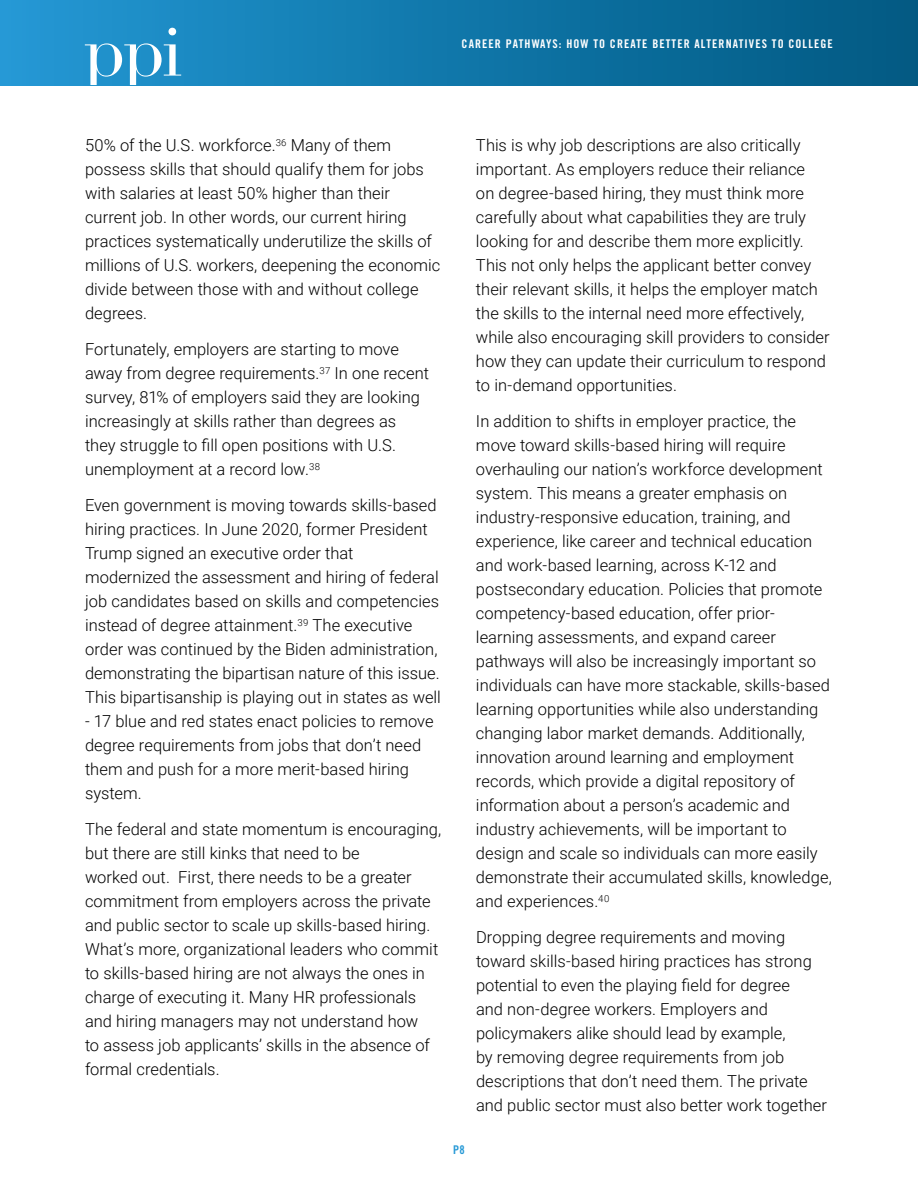
<style>
.page{position:relative;width:918px;height:1188px;background:#fff}
.page>*{position:absolute;margin:0;border:0;box-sizing:border-box;transform-origin:0 0}
.t1{font:300 16.5px/24px "Roboto";color:#000}
.t2{font:12px "Trade Gothic LT Std Bd Cn 20";letter-spacing:.09em;color:#fff}
.t3{font:12px "Trade Gothic LT Std Bd Cn 20";color:#2699d6}
</style>
<div class="page">
<div style="left:0;top:0;width:918px;height:85px;background:linear-gradient(to right,#2398d4,#005881)"></div>
<svg style="left:168px;top:28px;width:8px;height:7px"></svg>
<svg style="left:85px;top:43px;width:96px;height:42px"></svg>
<p class="t2" style="left:462px;top:36px;width:373px">CAREER PATHWAYS: HOW TO CREATE BETTER ALTERNATIVES TO COLLEGE</p>
<p class="t1" style="left:85px;top:133px;width:357px">50% of the U.S. workforce.<sup>36</sup> Many of them possess skills that should qualify them for jobs with salaries at least 50% higher than their current job. In other words, our current hiring practices systematically underutilize the skills of millions of U.S. workers, deepening the economic divide between those with and without college degrees.</p>
<p class="t1" style="left:85px;top:337px;width:346px">Fortunately, employers are starting to move away from degree requirements.<sup>37</sup> In one recent survey, 81% of employers said they are looking increasingly at skills rather than degrees as they struggle to fill open positions with U.S. unemployment at a record low.<sup>38</sup></p>
<p class="t1" style="left:85px;top:493px;width:357px">Even government is moving towards skills-based hiring practices. In June 2020, former President Trump signed an executive order that modernized the assessment and hiring of federal job candidates based on skills and competencies instead of degree attainment.<sup>39</sup> The executive order was continued by the Biden administration, demonstrating the bipartisan nature of this issue.<br>This bipartisanship is playing out in states as well</p>
<p class="t1" style="left:85px;top:709px;width:350px">- 17 blue and red states enact policies to remove degree requirements from jobs that don’t need them and push for a more merit-based hiring system.</p>
<p class="t1" style="left:85px;top:817px;width:358px">The federal and state momentum is encouraging, but there are still kinks that need to be<br>worked out. First, there needs to be a greater commitment from employers across the private and public sector to scale up skills-based hiring.<br>What’s more, organizational leaders who commit to skills-based hiring are not always the ones in charge of executing it. Many HR professionals and hiring managers may not understand how<br>to assess job applicants’ skills in the absence of formal credentials.</p>
<p class="t1" style="left:476px;top:133px;width:355px">This is why job descriptions are also critically important. As employers reduce their reliance<br>on degree-based hiring, they must think more carefully about what capabilities they are truly looking for and describe them more explicitly.<br>This not only helps the applicant better convey their relevant skills, it helps the employer match the skills to the internal need more effectively, while also encouraging skill providers to consider how they can update their curriculum to respond to in-demand opportunities.</p>
<p class="t1" style="left:476px;top:409px;width:357px">In addition to shifts in employer practice, the move toward skills-based hiring will require overhauling our nation’s workforce development system. This means a greater emphasis on industry-responsive education, training, and experience, like career and technical education and work-based learning, across K-12 and postsecondary education. Policies that promote competency-based education, offer prior&shy;learning assessments, and expand career pathways will also be increasingly important so individuals can have more stackable, skills-based learning opportunities while also understanding changing labor market demands. Additionally, innovation around learning and employment records, which provide a digital repository of information about a person’s academic and industry achievements, will be important to design and scale so individuals can more easily demonstrate their accumulated skills, knowledge, and experiences.<sup>40</sup></p>
<p class="t1" style="left:476px;top:925px;width:353px">Dropping degree requirements and moving toward skills-based hiring practices has strong potential to even the playing field for degree<br>and non-degree workers. Employers and policymakers alike should lead by example,<br>by removing degree requirements from job descriptions that don’t need them. The private and public sector must also better work together</p>
<p class="t3" style="left:453px;top:1142px;width:13px">P8</p>
</div>
